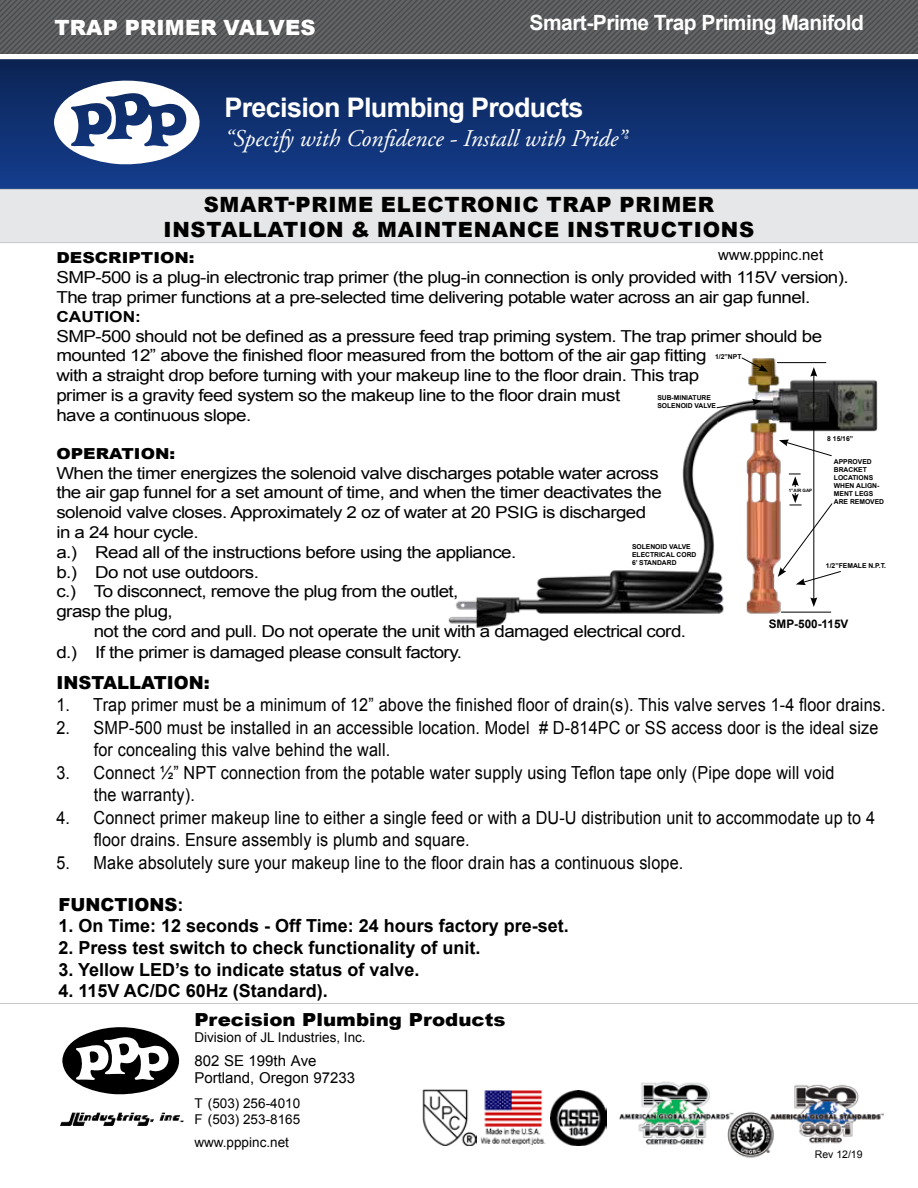
<style>
.page{position:relative;width:918px;height:1188px;background:#fff}
.page>*{position:absolute;margin:0;border:0;box-sizing:border-box;transform-origin:0 0}
.t1{font:700 27px "Arial";letter-spacing:-.025em;color:#fff}
.t2{font:italic 24px "Adobe Garamond Pro";color:#fff}
.t3{font:900 21px/25.2px "Arial";letter-spacing:.035em;color:#000;text-align:center}
.t4{font:700 21px "Arial";letter-spacing:-.025em;color:#fff}
.t5{font:900 21px "Arial";letter-spacing:.01em;color:#fff}
.t6{font:18px/22.5px "Arial";letter-spacing:.01em;color:#000;scale:.9 1}
.t7{font:700 18px "Arial";color:#000}
.t8{font:900 18px "Arial";color:#000;scale:1.1 1}
.t9{font:900 18px "Arial";color:#000}
.t10{font:16.5px/19.8px "Arial";letter-spacing:-.03em;color:#000;scale:1.14 1}
.t11{font:900 15.15px "Arial";color:#000;scale:1.14 1}
.t12{font:700 15.15px "Arial";color:#000;scale:1.14 1}
.t13{font:15px/16.5px "Arial";color:#000}
.t14{font:13.5px/16.5px "Arial";color:#000}
.t15{font:700 11.7px "Arial";color:#000}
.t16{font:10.5px "Arial";color:#000}
.t17{font:700 6.75px/8.1px "Arial";color:#000}
.t18{font:700 4.5px "Arial";color:#000}
.s1{font-size:13.95px}
.s2{font-weight:700}
</style>
<div class="page">
<img style="left:448px;top:358px;width:430px;height:270px">
<div style="left:0;top:165px;width:918px;height:24px;background:#133b88"></div>
<svg style="left:0;top:0;width:918px;height:165px;background:#384b70"></svg>
<img style="left:480px;top:1090px;width:66px;height:54px">
<img style="left:551px;top:1091px;width:55px;height:55px">
<hr style="left:0;top:1003px;width:918px;height:1px;background:#c7c8ca">
<img style="left:73px;top:1112px;width:92px;height:14px">
<svg style="left:62px;top:1027px;width:118px;height:68px"></svg>
<img style="left:422px;top:1090px;width:55px;height:56px">
<hr style="left:781px;top:612px;width:50px;height:1px;background:#000">
<img style="left:619px;top:1081px;width:264px;height:77px">
<div style="left:0;top:189px;width:918px;height:54px;background:#e6e7e8"></div>
<hr style="left:813px;top:374px;width:1px;height:226px;background:#000">
<svg style="left:810px;top:367px;width:7px;height:10px"></svg>
<svg style="left:810px;top:597px;width:7px;height:10px"></svg>
<svg style="left:741px;top:357px;width:27px;height:15px"></svg>
<svg style="left:778px;top:474px;width:64px;height:111px"></svg>
<div style="left:827px;top:434px;width:28px;height:10px;background:#fff"></div>
<hr style="left:777px;top:362px;width:49px;height:1px;background:#000">
<svg style="left:779px;top:440px;width:54px;height:17px"></svg>
<div style="left:788px;top:488px;width:25px;height:5px;background:#fff"></div>
<svg style="left:716px;top:399px;width:46px;height:9px"></svg>
<p class="t5" style="left:54px;top:12px;width:263px">TRAP PRIMER VALVES</p>
<p class="t4" style="left:530px;top:8px;width:336px">Smart-Prime Trap Priming Manifold</p>
<h1 class="t1" style="left:224px;top:88px;width:361px">Precision Plumbing Products</h1>
<h2 class="t2" style="left:224px;top:124px;width:404px">“Specify with Confidence - Install with Pride”<span class="s1">®</span></h2>
<p class="t3" style="left:164px;top:191px;width:592px">SMART-PRIME ELECTRONIC TRAP PRIMER<br>INSTALLATION &amp; MAINTENANCE INSTRUCTIONS</p>
<p class="t11" style="left:56px;top:247px;width:123px">DESCRIPTION:</p>
<p class="t13" style="left:718px;top:246px;width:107px">www.pppinc.net</p>
<p class="t10" style="left:56px;top:267px;width:697px">SMP-500 is a plug-in electronic trap primer (the plug-in connection is only provided with 115V version).<br>The trap primer functions at a pre-selected time delivering potable water across an air gap funnel.</p>
<p class="t12" style="left:56px;top:306px;width:76px">CAUTION:</p>
<p class="t10" style="left:56px;top:326px;width:673px">SMP-500 should not be defined as a pressure feed trap priming system. The trap primer should be mounted 12” above the finished floor measured from the bottom of the air gap fitting<br>with a straight drop before turning with your makeup line to the floor drain. This trap<br>primer is a gravity feed system so the makeup line to the floor drain must<br>have a continuous slope.</p>
<p class="t11" style="left:56px;top:442px;width:106px">OPERATION:</p>
<p class="t10" style="left:56px;top:463px;width:533px">When the timer energizes the solenoid valve discharges potable water across the air gap funnel for a set amount of time, and when the timer deactivates the solenoid valve closes. Approximately 2 oz of water at 20 PSIG is discharged in a 24 hour cycle.<br>a.) Read all of the instructions before using the appliance.<br>b.) Do not use outdoors.<br>c.) To disconnect, remove the plug from the outlet,<br>grasp the plug,</p>
<p class="t10" style="left:56px;top:621px;width:554px;line-height:21px;text-indent:37px">not the cord and pull. Do not operate the unit with a damaged electrical cord. d.) If the primer is damaged please consult factory.</p>
<p class="t9" style="left:56px;top:669px;width:155px">INSTALLATION:</p>
<p class="t6" style="left:56px;top:693px;width:923px">1. Trap primer must be a minimum of 12” above the finished floor of drain(s). This valve serves 1-4 floor drains.</p>
<p class="t6" style="left:94px;top:716px;width:873px;text-indent:-37px">2. SMP-500 must be installed in an accessible location. Model # D-814PC or SS access door is the ideal size for concealing this valve behind the wall.</p>
<p class="t6" style="left:94px;top:761px;width:824px;text-indent:-37px">3. Connect ½” NPT connection from the potable water supply using Teflon tape only (Pipe dope will void the warranty).</p>
<p class="t6" style="left:94px;top:806px;width:870px;text-indent:-37px">4. Connect primer makeup line to either a single feed or with a DU-U distribution unit to accommodate up to 4 floor drains. Ensure assembly is plumb and square.</p>
<p class="t6" style="left:56px;top:851px;width:698px">5. Make absolutely sure your makeup line to the floor drain has a continuous slope.</p>
<p class="t17" style="left:715px;top:353px;width:28px">1/2”NPT</p>
<p class="t17" style="left:657px;top:394px;width:60px">SUB-MINIATURE<br>SOLENOID VALVE</p>
<p class="t17" style="left:827px;top:435px;width:27px">8 15/16”</p>
<p class="t17" style="left:834px;top:457px;width:52px">APPROVED<br>BRACKET<br>LOCATIONS<br>WHEN ALIGN-<br>MENT LEGS<br>ARE REMOVED</p>
<p class="t18" style="left:789px;top:487px;width:25px">1”AIR GAP</p>
<p class="t17" style="left:632px;top:542px;width:66px">SOLENOID VALVE<br>ELECTRICAL CORD<br>6’ STANDARD</p>
<p class="t17" style="left:826px;top:562px;width:61px">1/2”FEMALE N.P.T.</p>
<p class="t15" style="left:769px;top:615px;width:81px">SMP-500-115V</p>
<p class="t9" style="left:58px;top:891px;width:126px">FUNCTIONS<span class="s2">:</span></p>
<p class="t7" style="left:58px;top:913px;width:512px">1. On Time: 12 seconds - Off Time: 24 hours factory pre-set.</p>
<p class="t7" style="left:58px;top:935px;width:424px">2. Press test switch to check functionality of unit.</p>
<p class="t7" style="left:58px;top:956px;width:363px">3. Yellow LED’s to indicate status of valve.</p>
<p class="t7" style="left:58px;top:978px;width:271px">4. 115V AC/DC 60Hz (Standard).</p>
<p class="t8" style="left:194px;top:1006px;width:284px">Precision Plumbing Products</p>
<p class="t14" style="left:194px;top:1029px;width:173px">Division of JL Industries, Inc.</p>
<p class="t13" style="left:194px;top:1053px;width:162px">802 SE 199th Ave<br>Portland, Oregon 97233</p>
<p class="t14" style="left:194px;top:1094px;width:107px">T (503) 256-4010<br>F (503) 253-8165</p>
<p class="t14" style="left:194px;top:1134px;width:96px">www.pppinc.net</p>
<p class="t16" style="left:815px;top:1147px;width:49px">Rev 12/19</p>
</div>
